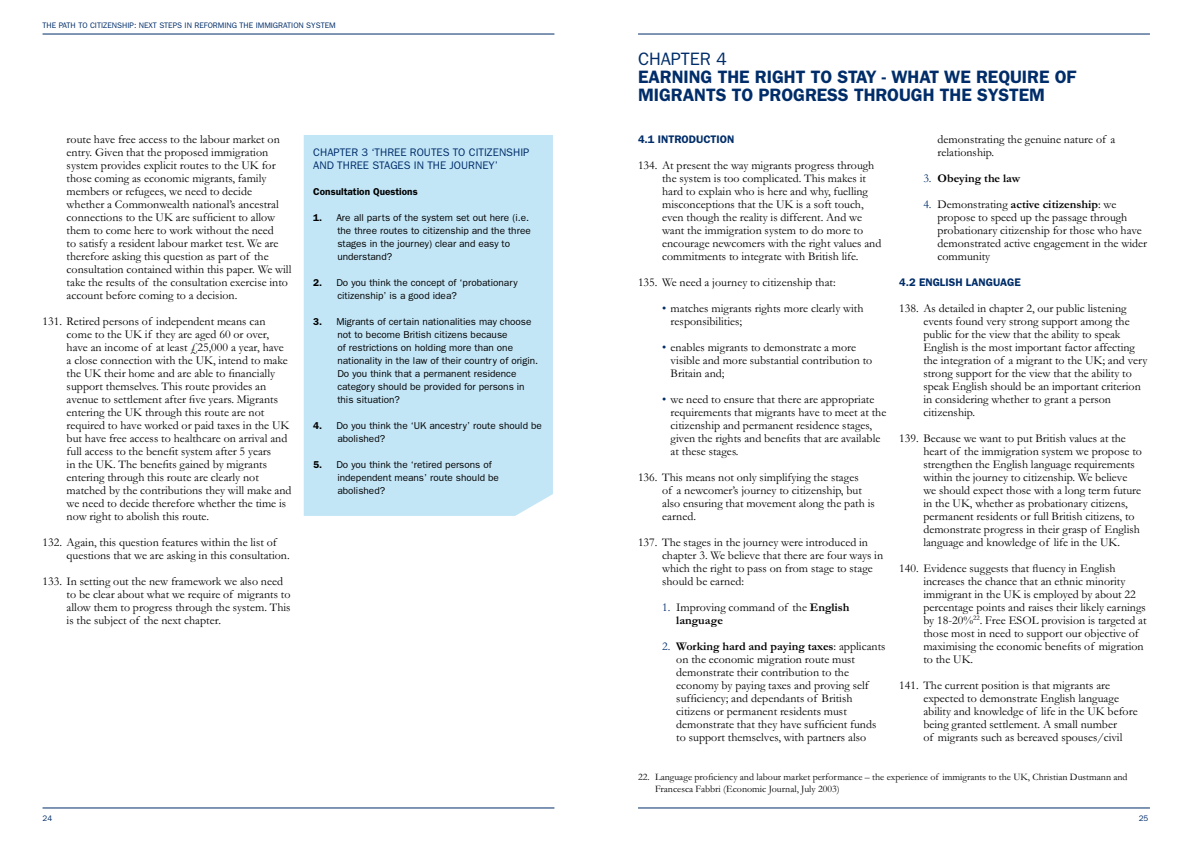
<style>
.page{position:relative;width:1191px;height:842px;background:#fff}
.page>*{position:absolute;margin:0;border:0;box-sizing:border-box;transform-origin:0 0}
.t1{font:600 18px/18px "Franklin Gothic";letter-spacing:-.005em;color:#002d69}
.t2{font:18px "Franklin Gothic";letter-spacing:-.005em;color:#002d69}
.t3{font:12px/13px "Garamond";color:#000}
.t4{font:700 12px/26px "Garamond";color:#000}
.t5{font:12px/26px "Garamond";color:#002d69}
.t6{font:11px "Franklin Gothic";color:#002d69}
.t7{font:600 11px "Franklin Gothic";color:#002d69}
.t8{font:10px/13px "Franklin Gothic";color:#000}
.t9{font:10px/12px "Garamond";color:#000}
.t10{font:600 10px "Franklin Gothic";color:#000}
.t11{font:8px "Franklin Gothic";color:#002d69}
.s1{font-weight:600}
.s2{color:#002d69}
.s3{font-weight:700}
.s4{font-weight:400}
</style>
<div class="page">
<hr style="left:43px;top:34px;width:511px;height:1px;background:#002d69">
<hr style="left:43px;top:808px;width:511px;height:1px;background:#002d69">
<hr style="left:638px;top:34px;width:512px;height:1px;background:#002d69">
<hr style="left:638px;top:808px;width:512px;height:1px;background:#002d69">
<div style="left:304px;top:135px;width:249px;height:381px;background:#c3e6f7"></div>
<p class="t11" style="left:43px;top:20px;width:295px">THE PATH TO CITIZENSHIP: NEXT STEPS IN REFORMING THE IMMIGRATION SYSTEM</p>
<p class="t3" style="left:67px;top:133px;width:226px">route have free access to the labour market on entry. Given that the proposed immigration system provides explicit routes to the UK for those coming as economic migrants, family members or refugees, we need to decide whether a Commonwealth national’s ancestral connections to the UK are sufficient to allow them to come here to work without the need<br>to satisfy a resident labour market test. We are therefore asking this question as part of the consultation contained within this paper. We will take the results of the consultation exercise into account before coming to a decision.</p>
<p class="t3" style="left:67px;top:315px;width:226px;text-indent:-24px">131. Retired persons of independent means can come to the UK if they are aged 60 or over, have an income of at least £25,000 a year, have a close connection with the UK, intend to make the UK their home and are able to financially support themselves. This route provides an avenue to settlement after five years. Migrants entering the UK through this route are not required to have worked or paid taxes in the UK but have free access to healthcare on arrival and full access to the benefit system after 5 years<br>in the UK. The benefits gained by migrants entering through this route are clearly not matched by the contributions they will make and we need to decide therefore whether the time is now right to abolish this route.</p>
<p class="t3" style="left:67px;top:536px;width:224px;text-indent:-24px">132. Again, this question features within the list of questions that we are asking in this consultation.</p>
<p class="t3" style="left:67px;top:575px;width:225px;text-indent:-24px">133. In setting out the new framework we also need to be clear about what we require of migrants to allow them to progress through the system. This is the subject of the next chapter.</p>
<p class="t6" style="left:313px;top:146px;width:14px">Chapter</p>
<p class="t6" style="left:361px;top:146px;width:26px">3 ‘Three</p>
<p class="t6" style="left:410px;top:146px;width:29px">routes</p>
<p class="t6" style="left:453px;top:146px;width:23px">to citizenship</p>
<p class="t6" style="left:313px;top:159px;width:32px">an d three</p>
<p class="t6" style="left:372px;top:159px;width:8px">stages</p>
<p class="t6" style="left:414px;top:159px;width:21px">in the</p>
<p class="t6" style="left:449px;top:159px;width:27px">journey</p>
<p class="t6" style="left:494px;top:159px;width:5px">’</p>
<p class="t10" style="left:313px;top:186px;width:106px">CONSULTATION QUESTIONS</p>
<p class="t8" style="left:337px;top:211px;width:195px;text-indent:-24px"><span class="s1">1.</span> Are all parts of the system set out here (i.e. the three routes to citizenship and the three stages in the journey) clear and easy to understand?</p>
<p class="t8" style="left:337px;top:276px;width:182px;text-indent:-24px"><span class="s1">2.</span> Do you think the concept of ‘probationary citizenship’ is a good idea?</p>
<p class="t8" style="left:337px;top:315px;width:202px;text-indent:-24px"><span class="s1">3.</span> Migrants of certain nationalities may choose not to become British citizens because<br>of restrictions on holding more than one nationality in the law of their country of origin.<br>Do you think that a permanent residence category should be provided for persons in this situation?</p>
<p class="t8" style="left:337px;top:419px;width:206px;text-indent:-24px"><span class="s1">4.</span> Do you think the ‘U K ancestry’ route should be abolished?</p>
<p class="t8" style="left:337px;top:458px;width:163px;text-indent:-24px"><span class="s1">5.</span> Do you think the ‘retired persons of independent means’ route should be abolished?</p>
<p class="t11" style="left:43px;top:813px;width:11px">24</p>
<h1 class="t2" style="left:638px;top:49px;width:91px">CHAPTER 4</h1>
<h1 class="t1" style="left:638px;top:67px;width:440px">EARNING THE RIGHT TO STAY - WHAT WE REQUIRE OF<br>MIGRANTS TO PROGRESS THROUGH THE SYSTEM</h1>
<p class="t7" style="left:638px;top:133px;width:31px">4.1 INTRODUCTION</p>
<p class="t3" style="left:662px;top:159px;width:221px;text-indent:-24px">134. At present the way migrants progress through the system is too complicated. This makes it hard to explain who is here and why, fuelling misconceptions that the UK is a soft touch, even though the reality is different. And we want the immigration system to do more to encourage newcomers with the right values and commitments to integrate with British life.</p>
<p class="t3" style="left:638px;top:276px;width:199px">135. We need a journey to citizenship that:</p>
<p class="t3" style="left:670px;top:302px;width:194px;text-indent:-9px"><span class="s2">•</span> matches migrants rights more clearly with responsibilities;</p>
<p class="t3" style="left:670px;top:341px;width:203px;text-indent:-9px"><span class="s2">•</span> enables migrants to demonstrate a more visible and more substantial contribution to<br>Britain and;</p>
<p class="t3" style="left:670px;top:393px;width:217px;text-indent:-9px"><span class="s2">•</span> we need to ensure that there are appropriate requirements that migrants have to meet at the citizenship and permanent residence stages, given the rights and benefits that are available at these stages.</p>
<p class="t3" style="left:662px;top:471px;width:214px;text-indent:-24px">136. This means not only simplifying the stages<br>of a newcomer’s journey to citizenship, but also ensuring that movement along the path is earned.</p>
<p class="t3" style="left:662px;top:536px;width:222px;text-indent:-24px">137. The stages in the journey were introduced in chapter 3. We believe that there are four ways in which the right to pass on from stage to stage should be earned:</p>
<p class="t3" style="left:676px;top:601px;width:175px">Improving command of the <span class="s3">English language</span></p>
<p class="t3" style="left:676px;top:640px;width:211px"><span class="s3">Working hard and paying taxes</span>: applicants on the economic migration route must demonstrate their contribution to the economy by paying taxes and proving self sufficiency; and dependants of British citizens or permanent residents must demonstrate that they have sufficient funds to support themselves, with partners also</p>
<p class="t3" style="left:937px;top:133px;width:179px">demonstrating the genuine nature of a relationship.</p>
<p class="t4" style="left:937px;top:165px;width:180px">Obeying the law<br><span class="s4">Demonstrating</span> active citizenship<span class="s4">: we</span></p>
<p class="t3" style="left:937px;top:211px;width:211px">propose to speed up the passage through probationary citizenship for those who have demonstrated active engagement in the wider community</p>
<p class="t7" style="left:899px;top:276px;width:34px">4.2 ENGLISH</p>
<p class="t7" style="left:966px;top:276px;width:8px">LANGUAGE</p>
<p class="t3" style="left:923px;top:302px;width:226px;text-indent:-24px">138. As detailed in chapter 2, our public listening events found very strong support among the public for the view that the ability to speak English is the most important factor affecting the integration of a migrant to the UK; and very strong support for the view that the ability to speak English should be an important criterion in considering whether to grant a person citizenship.</p>
<p class="t3" style="left:923px;top:432px;width:220px;text-indent:-24px">139. Because we want to put British values at the heart of the immigration system we propose to strengthen the English language requirements within the journey to citizenship. We believe we should expect those with a long term future in the UK, whether as probationary citizens, permanent residents or full British citizens, to demonstrate progress in their grasp of English language and knowledge of life in the UK.</p>
<p class="t3" style="left:923px;top:562px;width:225px;text-indent:-24px">140. Evidence suggests that fluency in English increases the chance that an ethnic minority immigrant in the UK is employed by about 22 percentage points and raises their likely earnings by 18-20%<sup>22</sup>. Free ESOL provision is targeted at those most in need to support our objective of maximising the economic benefits of migration to the UK.</p>
<p class="t3" style="left:923px;top:679px;width:216px;text-indent:-24px">141. The current position is that migrants are expected to demonstrate English language ability and knowledge of life in the UK before being granted settlement. A small number<br>of migrants such as bereaved spouses/civil</p>
<p class="t5" style="left:923px;top:165px;width:10px">3.<br>4.</p>
<p class="t5" style="left:662px;top:594px;width:10px">1.</p>
<p class="t5" style="left:662px;top:633px;width:10px">2.</p>
<p class="t9" style="left:655px;top:771px;width:474px;text-indent:-17px">22. Language proficiency and labour market performance – the experience of immigrants to the UK, Christian Dustmann and<br>Francesca Fabbri (Economic Journal, July 2003)</p>
<p class="t11" style="left:1138px;top:814px;width:11px">25</p>
</div>
